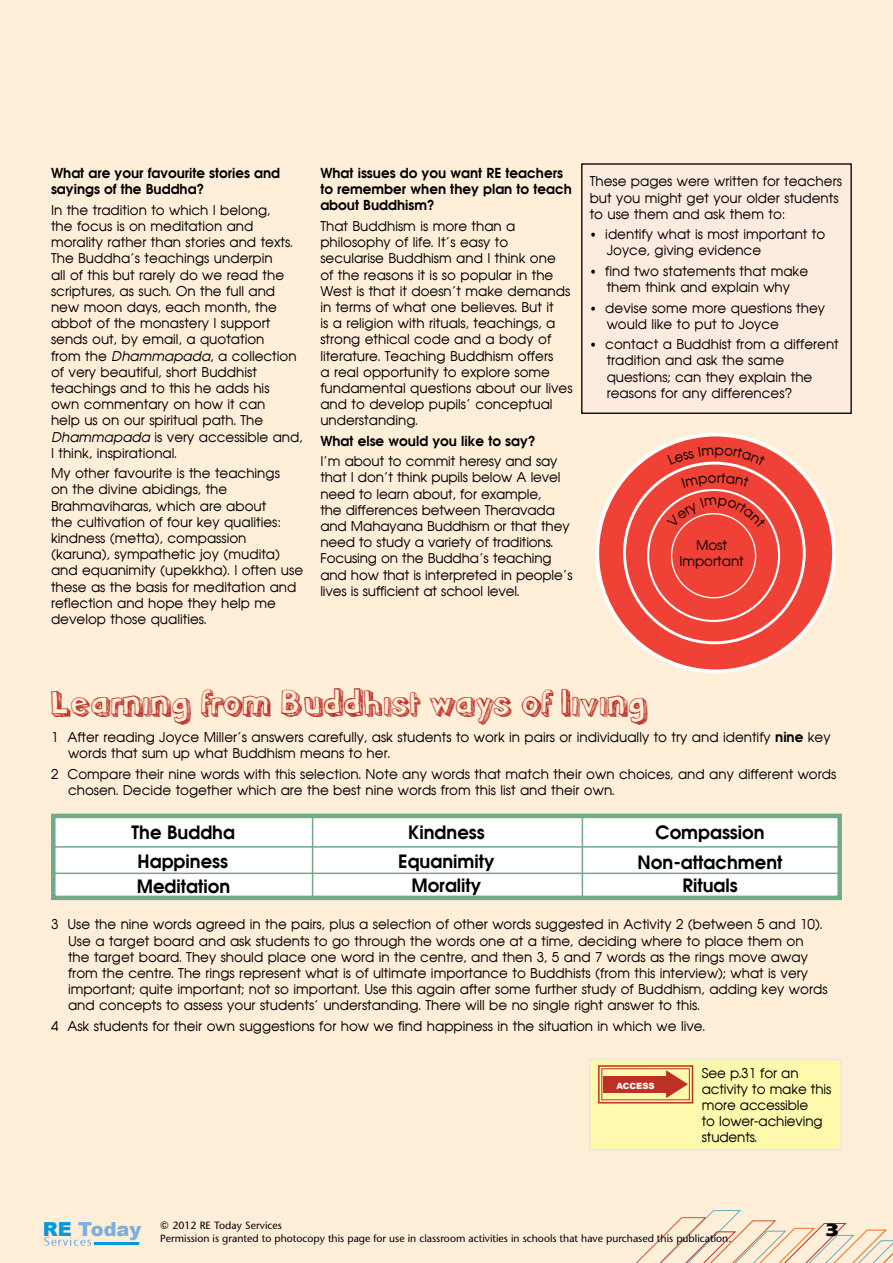
<style>
.page{position:relative;width:893px;height:1263px;background:#ffeed8}
.page>*{position:absolute;margin:0;border:0;box-sizing:border-box;transform-origin:0 0}
.t1{font:36px "Pointy";color:#bd3026}
.t2{font:700 18px/28.7px "Avian";color:#000;text-align:center}
.t3{font:18px "Ergoe Extrabold Expanded";color:#000}
.t4{font:13.5px/16.2px "Avian";color:#000}
.t5{font:700 13.5px/16.2px "Avian";color:#000}
.t6{font:10.5px/12.6px "Stone Sans";color:#000}
.t7{font:900 8.55px "Arial";color:#fff}
.s1{font-style:italic}
.s2{font-weight:700}
.s3{font-family:"Arial";font-weight:900;font-size:19.35px;color:#009bdb}
.s4{font-family:"Arial";font-weight:900;font-size:19.35px;color:#7aafde}
.s5{font-family:"Humanist 777 BT Roman B"}
</style>
<div class="page">
<svg style="left:636px;top:1210px;width:257px;height:53px"></svg>
<svg style="left:44px;top:1237px;width:96px;height:9px"></svg>
<div style="left:582px;top:164px;width:269px;height:249px;background:#feebe0"></div>
<div style="left:581px;top:163px;width:271px;height:251px;border:1px solid #000"></div>
<div style="left:589px;top:1059px;width:253px;height:92px;background:#fff9ae;border:2px solid #e6e7e8"></div>
<svg style="left:666px;top:1070px;width:22px;height:28px"></svg>
<div style="left:603px;top:1076px;width:64px;height:17px;background:#bd3026"></div>
<div style="left:601px;top:1068px;width:89px;height:32px;border:1px solid #bd3026"></div>
<div style="left:598px;top:1065px;width:95px;height:38px;border:2px solid #bd3026"></div>
<div style="left:51px;top:814px;width:791px;height:86px;background:#fff;border:4px solid #70aa89"></div>
<hr style="left:312px;top:814px;width:1px;height:86px;background:#70aa89">
<hr style="left:582px;top:815px;width:1px;height:81px;background:#70aa89">
<hr style="left:54px;top:846px;width:784px;height:2px;background:#70aa89">
<hr style="left:54px;top:872px;width:784px;height:2px;background:#70aa89">
<div style="left:597px;top:435px;width:237px;height:236px;background:#ef4136;border-radius:50%"></div>
<svg style="left:667px;top:446px;width:99px;height:20px"></svg>
<svg style="left:667px;top:497px;width:99px;height:31px"></svg>
<p class="t5" style="left:51px;top:165px;width:231px">What are your favourite stories and sayings of the Buddha?</p>
<p class="t4" style="left:51px;top:202px;width:253px">In the tradition to which I belong,<br>the focus is on meditation and morality rather than stories and texts.<br>The Buddha’s teachings underpin<br>all of this but rarely do we read the scriptures, as such. On the full and new moon days, each month, the abbot of the monastery I support sends out, by email, a quotation<br>from the <span class="s1">Dhammapada</span>, a collection of very beautiful, short Buddhist teachings and to this he adds his<br>own commentary on how it can<br>help us on our spiritual path. The<br><span class="s1">Dhammapada</span> is very accessible and,<br>I think, inspirational.</p>
<p class="t4" style="left:51px;top:465px;width:254px">My other favourite is the teachings<br>on the divine abidings, the Brahmaviharas, which are about<br>the cultivation of four key qualities: kindness (metta), compassion (karuna), sympathetic joy (mudita) and equanimity (upekkha). I often use these as the basis for meditation and reflection and hope they help me develop those qualities.</p>
<p class="t5" style="left:320px;top:165px;width:253px">What issues do you want RE teachers to remember when they plan to teach about Buddhism?</p>
<p class="t4" style="left:320px;top:218px;width:254px">That Buddhism is more than a philosophy of life. It’s easy to secularise Buddhism and I think one<br>of the reasons it is so popular in the West is that it doesn’t make demands in terms of what one believes. But it<br>is a religion with rituals, teachings, a strong ethical code and a body of literature. Teaching Buddhism offers<br>a real opportunity to explore some fundamental questions about our lives and to develop pupils’ conceptual understanding.</p>
<p class="t5" style="left:320px;top:433px;width:217px">What else would you like to say?</p>
<p class="t4" style="left:320px;top:453px;width:254px">I’m about to commit heresy and say that I don’t think pupils below A level need to learn about, for example,<br>the differences between Theravada and Mahayana Buddhism or that they need to study a variety of traditions.<br>Focusing on the Buddha’s teaching and how that is interpreted in people’s lives is sufficient at school level.</p>
<p class="t4" style="left:590px;top:173px;width:254px">These pages were written for teachers but you might get your older students to use them and ask them to:</p>
<p class="t4" style="left:607px;top:226px;width:220px;text-indent:-17px">• identify what is most important to<br>Joyce, giving evidence</p>
<p class="t4" style="left:590px;top:263px;width:220px;text-align:center">• find two statements that make them think and explain why</p>
<p class="t4" style="left:607px;top:299px;width:220px;text-indent:-17px">• devise some more questions they would like to put to Joyce</p>
<p class="t4" style="left:607px;top:336px;width:234px;text-indent:-17px">• contact a Buddhist from a different tradition and ask the same questions; can they explain the reasons for any differences?</p>
<p class="t4" style="left:679px;top:537px;width:66px;text-align:center">Most<br>Important</p>
<h1 class="t1" style="left:51px;top:684px;width:598px">Learning from Buddhist ways of living</h1>
<p class="t4" style="left:68px;top:729px;width:764px;text-indent:-17px">1 After reading Joyce Miller’s answers carefully, ask students to work in pairs or individually to try and identify <span class="s2">nine</span> key words that sum up what Buddhism means to her.</p>
<p class="t4" style="left:68px;top:765px;width:770px;text-indent:-17px">2 Compare their nine words with this selection. Note any words that match their own choices, and any different words chosen. Decide together which are the best nine words from this list and their own.</p>
<h2 class="t2" style="left:132px;top:818px;width:105px">The Buddha<br>Happiness</h2>
<h2 class="t2" style="left:137px;top:872px;width:95px">Meditation</h2>
<h2 class="t2" style="left:408px;top:818px;width:78px">Kindness</h2>
<h2 class="t2" style="left:656px;top:818px;width:110px">Compassion</h2>
<h2 class="t2" style="left:398px;top:849px;width:98px;line-height:24px">Equanimity<br>Morality</h2>
<h2 class="t2" style="left:638px;top:851px;width:147px;line-height:22.8px">Non-attachment<br>Rituals</h2>
<p class="t4" style="left:68px;top:916px;width:761px;text-indent:-17px">3 Use the nine words agreed in the pairs, plus a selection of other words suggested in Activity 2 (between 5 and 10).<br>Use a target board and ask students to go through the words one at a time, deciding where to place them on the target board. They should place one word in the centre, and then 3, 5 and 7 words as the rings move away from the centre. The rings represent what is of ultimate importance to Buddhists (from this interview); what is very important; quite important; not so important. Use this again after some further study of Buddhism, adding key words and concepts to assess your students’ understanding. There will be no single right answer to this.</p>
<p class="t4" style="left:51px;top:1018px;width:655px">4 Ask students for their own suggestions for how we find happiness in the situation in which we live.</p>
<p class="t7" style="left:616px;top:1081px;width:40px">ACCESS</p>
<p class="t4" style="left:702px;top:1064px;width:131px">See p.31 for an activity to make this more accessible<br>to lower-achieving students.</p>
<p class="t6" style="left:160px;top:1219px;width:573px;text-indent:-117px"><span class="s3">RE</span> <span class="s4">Today</span> <span class="s5">©</span> 2012 RE Today Services<br>Permission is granted to photocopy this page for use in classroom activities in schools that have purchased this publication.</p>
<h2 class="t3" style="left:825px;top:1220px;width:16px">3</h2>
</div>
